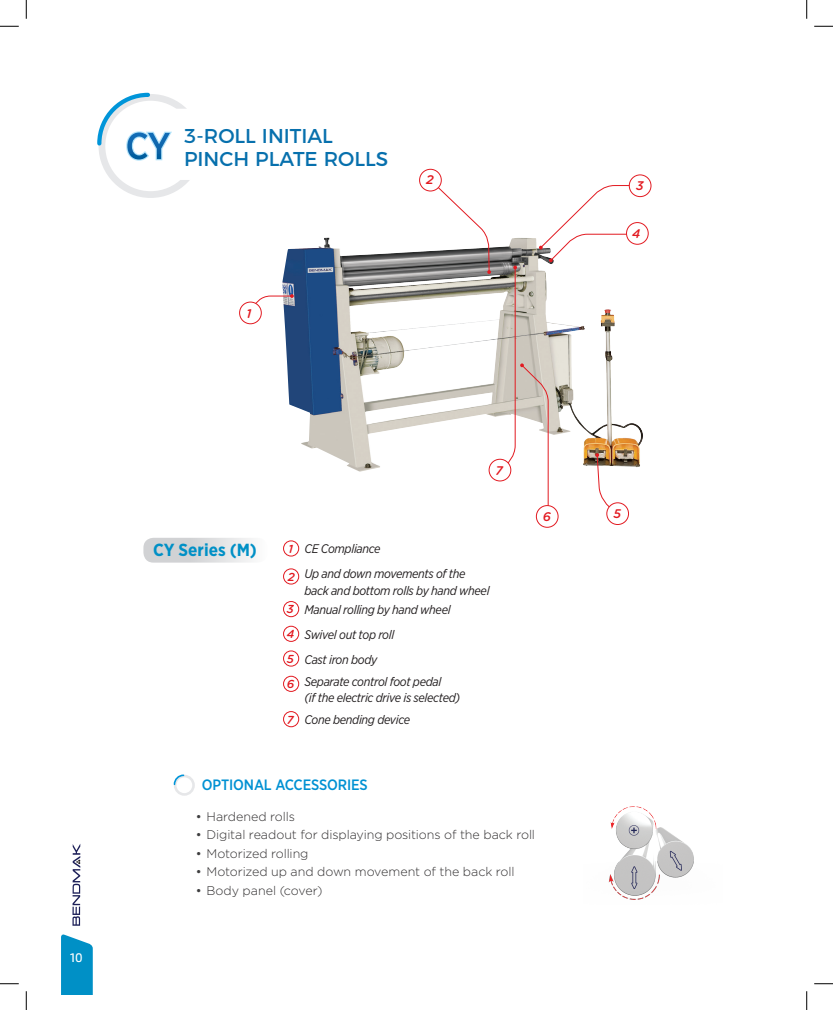
<style>
.page{position:relative;width:833px;height:1010px;background:#fff}
.page>*{position:absolute;margin:0;border:0;box-sizing:border-box;transform-origin:0 0}
.t1{font:20px/22.5px "Montserrat";color:#0770ad}
.t2{font:700 17.5px "Gotham Narrow";color:#0090c6}
.t3{font:500 15px "Gotham Narrow";letter-spacing:-.01em;color:#0091d3}
.t4{font:italic 12.5px/25px "Gotham Narrow";letter-spacing:-.025em;color:#231f20}
.t5{font:300 12.5px "Gotham";letter-spacing:-.005em;color:#312f30}
.t6{font:italic 500 12.5px "Gotham Rounded";color:#e21a21}
.t7{font:500 12.5px "Exo 2";color:#fff}
.t8{font:italic 500 11.5px/24.8px "Gotham Rounded";color:#e21a21;text-align:justify}
.s1{font-family:"Gotham Narrow";font-weight:500;font-size:37.5px;color:#fff}
.s2{font-weight:400;color:#3e3e3f}
</style>
<div class="page">
<img style="left:608px;top:806px;width:86px;height:94px">
<div style="left:143px;top:537px;width:124px;height:25px;background:linear-gradient(to right,#c7c8ca,#f6f7f7);border-radius:10px"></div>
<svg style="left:61px;top:934px;width:32px;height:60px;background:#199acb"></svg>
<svg style="left:72px;top:844px;width:8px;height:81px"></svg>
<div style="left:98px;top:94px;width:104px;height:104px;border:7px solid #e6e7e9;border-radius:50%"></div>
<svg style="left:97px;top:92px;width:105px;height:88px"></svg>
<img style="left:282px;top:238px;width:362px;height:234px">
<svg style="left:255px;top:294px;width:38px;height:20px"></svg>
<div style="left:606px;top:502px;width:22px;height:23px;border:1px solid #e21a21;border-radius:50%"></div>
<div style="left:239px;top:302px;width:22px;height:22px;background:#fff;border-radius:50%"></div>
<div style="left:239px;top:301px;width:22px;height:23px;border:1px solid #e21a21;border-radius:50%"></div>
<div style="left:419px;top:169px;width:22px;height:22px;border:1px solid #e21a21;border-radius:50%"></div>
<div style="left:535px;top:505px;width:23px;height:22px;border:1px solid #e21a21;border-radius:50%"></div>
<svg style="left:429px;top:179px;width:211px;height:338px"></svg>
<div style="left:626px;top:222px;width:21px;height:22px;background:#fff;border-radius:50%"></div>
<div style="left:625px;top:222px;width:23px;height:23px;border:1px solid #e21a21;border-radius:50%"></div>
<div style="left:629px;top:175px;width:21px;height:21px;background:#fff;border-radius:50%"></div>
<div style="left:628px;top:174px;width:23px;height:23px;border:1px solid #e21a21;border-radius:50%"></div>
<div style="left:283px;top:540px;width:16px;height:16px;border:1px solid #e21a21;border-radius:50%"></div>
<div style="left:283px;top:568px;width:16px;height:16px;border:1px solid #e21a21;border-radius:50%"></div>
<div style="left:283px;top:601px;width:16px;height:16px;border:1px solid #e21a21;border-radius:50%"></div>
<div style="left:283px;top:625px;width:16px;height:16px;border:1px solid #e21a21;border-radius:50%"></div>
<div style="left:283px;top:650px;width:16px;height:16px;border:1px solid #e21a21;border-radius:50%"></div>
<div style="left:283px;top:711px;width:16px;height:16px;border:1px solid #e21a21;border-radius:50%"></div>
<div style="left:283px;top:675px;width:16px;height:16px;border:1px solid #e21a21;border-radius:50%"></div>
<div style="left:174px;top:774px;width:21px;height:21px;border:3px solid #e6e7e9;border-radius:50%"></div>
<svg style="left:173px;top:774px;width:12px;height:11px"></svg>
<svg style="left:0;top:25px;width:19px;height:2px"></svg>
<svg style="left:814px;top:25px;width:18px;height:2px"></svg>
<svg style="left:0;top:983px;width:19px;height:1px"></svg>
<svg style="left:814px;top:983px;width:18px;height:1px"></svg>
<svg style="left:25px;top:0;width:2px;height:19px"></svg>
<svg style="left:25px;top:991px;width:2px;height:18px"></svg>
<svg style="left:806px;top:0;width:1px;height:19px"></svg>
<svg style="left:806px;top:991px;width:1px;height:18px"></svg>
<h1 class="t1" style="left:184px;top:123px;width:205px;text-indent:-59px"><span class="s1">CY</span> 3-ROLL INITIAL<br>PINCH PLATE ROLLS</h1>
<p class="t6" style="left:426px;top:170px;width:9px">2</p>
<p class="t6" style="left:246px;top:304px;width:7px">1</p>
<p class="t7" style="left:70px;top:948px;width:14px">10</p>
<h2 class="t2" style="left:153px;top:538px;width:105px">CY Series (M)</h2>
<p class="t6" style="left:495px;top:461px;width:9px">7</p>
<p class="t8" style="left:288px;top:535px;width:6px">1</p>
<p class="t8" style="left:288px;top:563px;width:9px">2</p>
<p class="t8" style="left:286px;top:596px;width:9px">3<br>4<br>5</p>
<p class="t4" style="left:304px;top:536px;width:163px">CE Compliance<br>Up and down movements of the</p>
<p class="t4" style="left:304px;top:580px;width:186px;line-height:19.6px">back and bottom rolls by hand wheel<br>Manual rolling by hand wheel</p>
<p class="t4" style="left:304px;top:621px;width:91px;line-height:24.6px">Swivel out top roll<br>Cast iron body</p>
<p class="t8" style="left:286px;top:670px;width:9px">6</p>
<p class="t4" style="left:304px;top:673px;width:157px;line-height:16px">Separate control foot pedal<br>(if the electric drive is selected)</p>
<p class="t8" style="left:286px;top:707px;width:8px">7</p>
<p class="t4" style="left:304px;top:706px;width:107px">Cone bending device</p>
<p class="t6" style="left:542px;top:507px;width:10px">6</p>
<p class="t3" style="left:202px;top:775px;width:167px">OPTIONAL ACCESSORIES</p>
<p class="t5" style="left:196px;top:808px;width:101px"><span class="s2">•</span> Hardened rolls</p>
<p class="t5" style="left:196px;top:826px;width:340px"><span class="s2">•</span> Digital readout for displaying positions of the back roll</p>
<p class="t5" style="left:196px;top:845px;width:114px"><span class="s2">•</span> Motorized rolling</p>
<p class="t5" style="left:196px;top:863px;width:320px"><span class="s2">•</span> Motorized up and down movement of the back roll</p>
<p class="t5" style="left:196px;top:882px;width:128px"><span class="s2">•</span> Body panel (cover)</p>
<p class="t6" style="left:635px;top:177px;width:9px">3</p>
<p class="t6" style="left:631px;top:225px;width:10px">4</p>
<p class="t6" style="left:613px;top:505px;width:9px">5</p>
</div>
